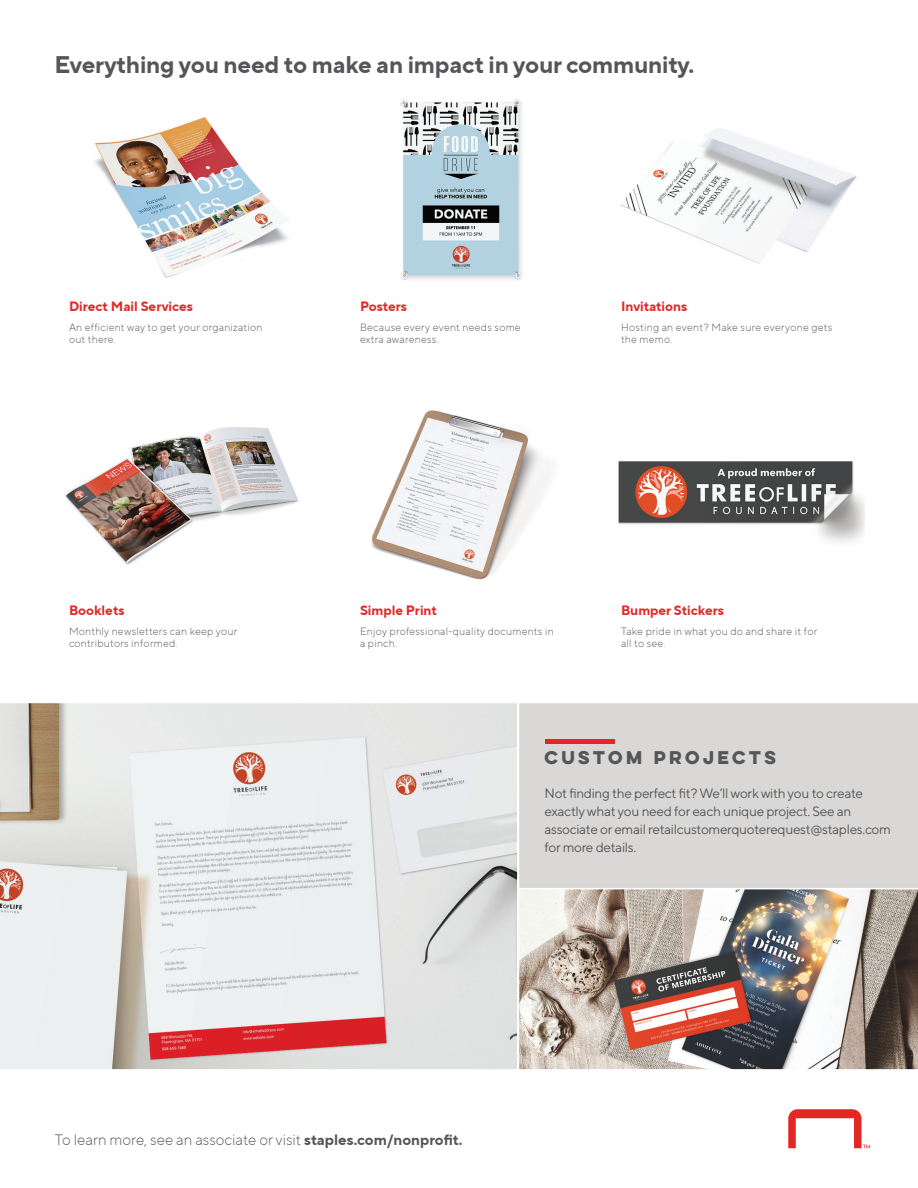
<style>
.page{position:relative;width:918px;height:1188px;background:#fff}
.page>*{position:absolute;margin:0;border:0;box-sizing:border-box;transform-origin:0 0}
.t1{font:700 24px "Staples Norms Pro";letter-spacing:-.01em;color:#54565a}
.t2{font:700 16.5px "Staples Lulo Clean One";letter-spacing:-.02em;color:#54565a}
.t3{font:300 15px "Staples Norms Pro";color:#54565a}
.t4{font:13.5px/18px "Staples Norms Pro";letter-spacing:-.02em;color:#54565a}
.t5{font:700 13.5px "Staples Norms Pro";color:#e22725}
.t6{font:300 10.5px/12.6px "Staples Norms Pro";letter-spacing:.025em;color:#54565a}
.s1{font-weight:700}
</style>
<div class="page">
<div style="left:519px;top:703px;width:399px;height:185px;background:#d9d8d6"></div>
<svg style="left:0;top:703px;width:518px;height:367px;background:#e0dad9"></svg>
<img style="left:519px;top:889px;width:399px;height:181px">
<img style="left:618px;top:461px;width:247px;height:82px">
<img style="left:66px;top:427px;width:233px;height:138px">
<img style="left:620px;top:128px;width:237px;height:136px">
<img style="left:400px;top:99px;width:122px;height:181px">
<img style="left:94px;top:117px;width:194px;height:161px">
<img style="left:371px;top:410px;width:177px;height:170px">
<svg style="left:788px;top:1109px;width:82px;height:39px"></svg>
<div style="left:545px;top:739px;width:70px;height:5px;background:#e22725"></div>
<h1 class="t1" style="left:54px;top:47px;width:641px">Everything you need to make an impact in your community.</h1>
<p class="t5" style="left:69px;top:297px;width:125px">Direct Mail Services</p>
<p class="t6" style="left:69px;top:320px;width:195px">An efficient way to get your organization out there.</p>
<p class="t5" style="left:360px;top:297px;width:49px">Posters</p>
<p class="t6" style="left:360px;top:320px;width:162px">Because every event needs some extra awareness.</p>
<p class="t5" style="left:621px;top:297px;width:68px">Invitations</p>
<p class="t6" style="left:621px;top:320px;width:213px">Hosting an event? Make sure everyone gets the memo.</p>
<p class="t5" style="left:69px;top:601px;width:57px">Booklets</p>
<p class="t6" style="left:69px;top:624px;width:170px">Monthly newsletters can keep your contributors informed.</p>
<p class="t5" style="left:360px;top:601px;width:78px">Simple Print</p>
<p class="t6" style="left:360px;top:624px;width:195px">Enjoy professional-quality documents in a pinch.</p>
<p class="t5" style="left:621px;top:601px;width:105px">Bumper Stickers</p>
<p class="t6" style="left:621px;top:624px;width:198px">Take pride in what you do and share it for all to see.</p>
<h2 class="t2" style="left:544px;top:744px;width:237px">CUSTOM PROJECTS</h2>
<p class="t4" style="left:544px;top:783px;width:348px">Not finding the perfect fit? We’ll work with you to create exactly what you need for each unique project. See an associate or email retailcustomerquoterequest@staples.com for more details.</p>
<h3 class="t3" style="left:55px;top:1129px;width:409px">To learn more, see an associate or visit <span class="s1">staples.com/nonprofit.</span></h3>
</div>
